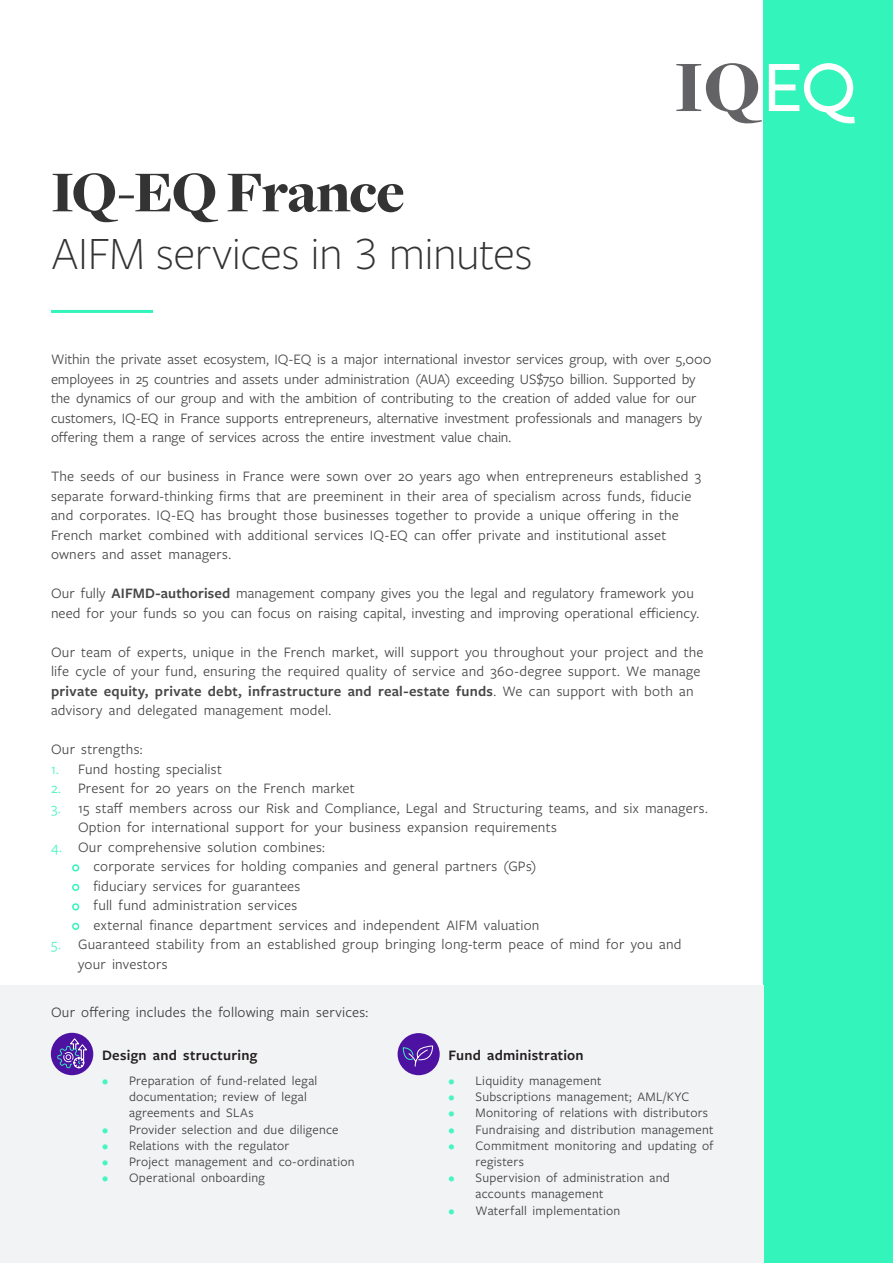
<style>
.page{position:relative;width:893px;height:1263px;background:#fff}
.page>*{position:absolute;margin:0;border:0;box-sizing:border-box;transform-origin:0 0}
.t1{font:900 60px "Freight Disp Pro";letter-spacing:-.02em;color:#333}
.t2{font:300 48px "Freight Sans Pro";letter-spacing:-.01em;color:#333}
.Body_copy{font:15px/19.5px "Freight Sans Pro";letter-spacing:.01em;color:#474747}
.Body_copy-2{font:15px "Freight Sans Pro";letter-spacing:.015em;color:#3e3e3f}
.Body_copy-3{font:600 15px "Freight Sans Pro";letter-spacing:.015em;color:#231f20}
.t3{font:13.5px/16.2px "Freight Sans Pro";letter-spacing:.02em;color:#3e3e3f}
.s1{font-weight:600}
.s2{color:#47f5c2}
.s3{color:#33f4bb}
</style>
<div class="page">
<div style="left:763px;top:0;width:130px;height:1263px;background:#33f4bb"></div>
<svg style="left:676px;top:63px;width:86px;height:60px"></svg>
<svg style="left:769px;top:63px;width:86px;height:60px"></svg>
<div style="left:0;top:986px;width:763px;height:277px;background:#f2f3f4"></div>
<div style="left:51px;top:1033px;width:42px;height:42px;background:#4d12a1;border-radius:50%"></div>
<svg style="left:57px;top:1037px;width:32px;height:32px"></svg>
<div style="left:398px;top:1033px;width:42px;height:42px;background:#4d12a1;border-radius:50%"></div>
<svg style="left:402px;top:1045px;width:31px;height:22px"></svg>
<hr style="left:51px;top:310px;width:102px;height:3px;background:#33f4bb">
<p class="t1" style="left:51px;top:152px;width:355px">IQ-EQ France</p>
<p class="t2" style="left:51px;top:221px;width:483px">AIFM services in 3 minutes</p>
<p class="Body_copy" style="left:51px;top:349px;width:662px">Within the private asset ecosystem, IQ-EQ is a major international investor services group, with over 5,000 employees in 25 countries and assets under administration (AUA) exceeding US$750 billion. Supported by the dynamics of our group and with the ambition of contributing to the creation of added value for our customers, IQ-EQ in France supports entrepreneurs, alternative investment professionals and managers by offering them a range of services across the entire investment value chain.</p>
<p class="Body_copy" style="left:51px;top:466px;width:651px">The seeds of our business in France were sown over 20 years ago when entrepreneurs established 3 separate forward-thinking firms that are preeminent in their area of specialism across funds, fiducie and corporates. IQ-EQ has brought those businesses together to provide a unique offering in the French market combined with additional services IQ-EQ can offer private and institutional asset owners and asset managers.</p>
<p class="Body_copy" style="left:51px;top:583px;width:650px">Our fully <span class="s1">AIFMD-authorised</span> management company gives you the legal and regulatory framework you need for your funds so you can focus on raising capital, investing and improving operational efficiency.</p>
<p class="Body_copy" style="left:51px;top:641px;width:654px">Our team of experts, unique in the French market, will support you throughout your project and the life cycle of your fund, ensuring the required quality of service and 360-degree support. We manage <span class="s1">private equity, private debt, infrastructure and real-estate funds</span>. We can support with both an advisory and delegated management model.</p>
<p class="Body_copy" style="left:51px;top:739px;width:93px">Our strengths:</p>
<p class="Body_copy" style="left:51px;top:758px;width:172px"><span class="s2">1.</span> Fund hosting specialist</p>
<p class="Body_copy" style="left:51px;top:778px;width:305px"><span class="s2">2.</span> Present for 20 years on the French market</p>
<p class="Body_copy" style="left:78px;top:797px;width:631px;text-indent:-27px"><span class="s2">3.</span> 15 staff members across our Risk and Compliance, Legal and Structuring teams, and six managers.<br>Option for international support for your business expansion requirements</p>
<p class="Body_copy" style="left:51px;top:836px;width:275px"><span class="s2">4.</span> Our comprehensive solution combines:</p>
<p class="Body_copy" style="left:72px;top:856px;width:466px"><span class="s3">•</span> corporate services for holding companies and general partners (GPs)</p>
<p class="Body_copy" style="left:72px;top:875px;width:230px"><span class="s3">•</span> fiduciary services for guarantees</p>
<p class="Body_copy" style="left:72px;top:895px;width:226px"><span class="s3">•</span> full fund administration services</p>
<p class="Body_copy" style="left:72px;top:914px;width:469px"><span class="s3">•</span> external finance department services and independent AIFM valuation</p>
<p class="Body_copy" style="left:78px;top:934px;width:605px;text-indent:-27px"><span class="s2">5.</span> Guaranteed stability from an established group bringing long-term peace of mind for you and your investors</p>
<p class="Body_copy-2" style="left:51px;top:1002px;width:319px">Our offering includes the following main services:</p>
<p class="Body_copy-3" style="left:102px;top:1045px;width:157px">Design and structuring</p>
<p class="t3" style="left:129px;top:1072px;width:190px;text-indent:-27px"><span class="s2">•</span> Preparation of fund-related legal documentation; review of legal agreements and SLAs</p>
<p class="t3" style="left:102px;top:1120px;width:238px"><span class="s2">•</span> Provider selection and due diligence</p>
<p class="t3" style="left:102px;top:1137px;width:189px"><span class="s2">•</span> Relations with the regulator</p>
<p class="t3" style="left:102px;top:1153px;width:254px"><span class="s2">•</span> Project management and co-ordination</p>
<p class="t3" style="left:102px;top:1169px;width:164px"><span class="s2">•</span> Operational onboarding</p>
<p class="Body_copy-3" style="left:449px;top:1045px;width:137px">Fund administration</p>
<p class="t3" style="left:449px;top:1072px;width:154px"><span class="s2">•</span> Liquidity management</p>
<p class="t3" style="left:449px;top:1088px;width:242px"><span class="s2">•</span> Subscriptions management; AML/KYC</p>
<p class="t3" style="left:449px;top:1104px;width:261px"><span class="s2">•</span> Monitoring of relations with distributors</p>
<p class="t3" style="left:449px;top:1120px;width:266px"><span class="s2">•</span> Fundraising and distribution management</p>
<p class="t3" style="left:476px;top:1137px;width:239px;text-indent:-27px"><span class="s2">•</span> Commitment monitoring and updating of registers</p>
<p class="t3" style="left:476px;top:1169px;width:196px;text-indent:-27px"><span class="s2">•</span> Supervision of administration and accounts management</p>
<p class="t3" style="left:449px;top:1201px;width:173px"><span class="s2">•</span> Waterfall implementation</p>
</div>
